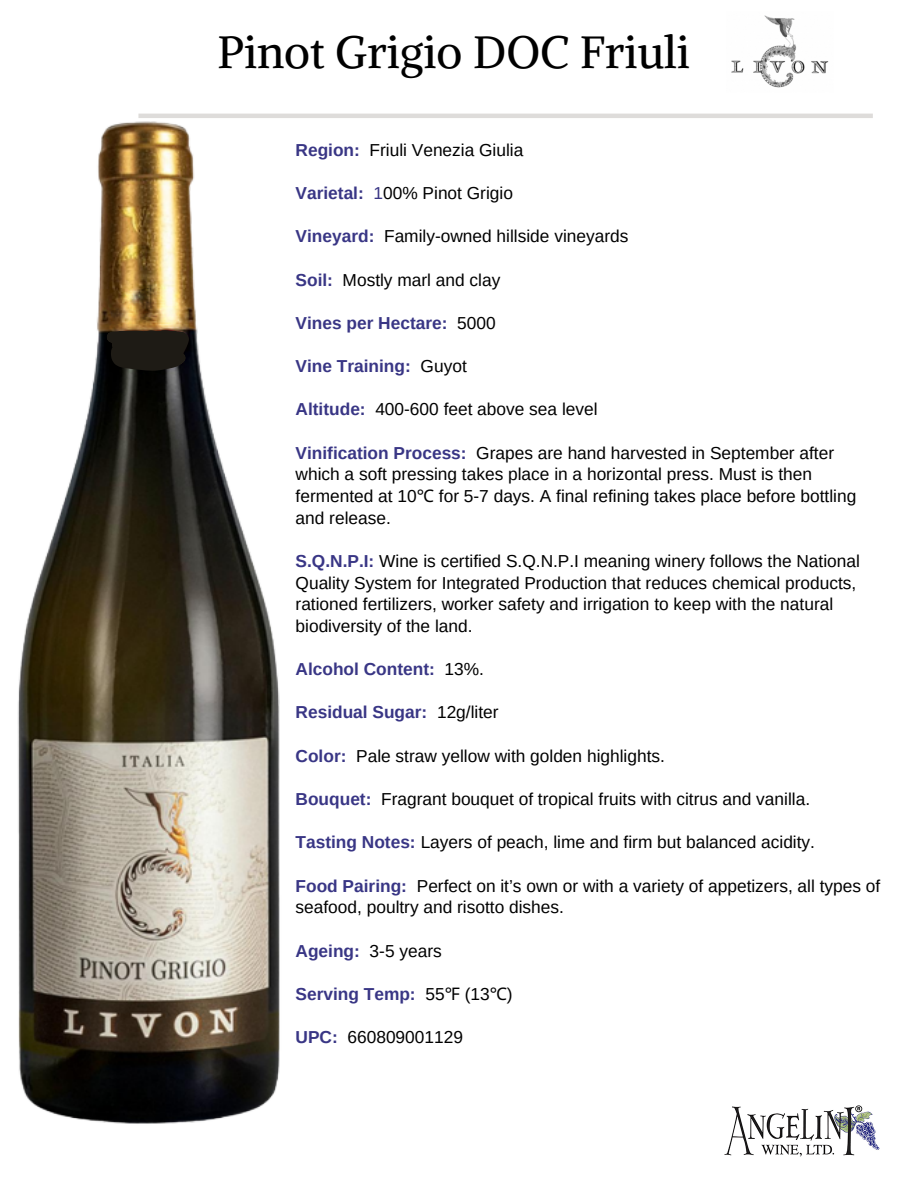
<style>
.page{position:relative;width:918px;height:1188px;background:#fff}
.page>*{position:absolute;margin:0;border:0;box-sizing:border-box;transform-origin:0 0}
.t1{font:45px "Alike";color:#000}
.t2{font:17.25px/21.6px "Arimo";color:#000}
.t3{font:700 17.25px "Arimo";color:#393685}
.s1{font-weight:700;color:#393685}
.s2{color:#393685}
.s3{font-weight:400;color:#000}
.s4{font-family:"Noto Sans"}
.s5{font-family:"Noto Sans";font-weight:400;color:#000}
</style>
<div class="page">
<img style="left:724px;top:1105px;width:156px;height:52px">
<hr style="left:138px;top:114px;width:735px;height:4px;background:#dedcda">
<img style="left:731px;top:15px;width:98px;height:73px">
<img style="left:18px;top:116px;width:262px;height:1008px">
<svg style="left:107px;top:330px;width:4px;height:13px"></svg>
<div style="left:111px;top:330px;width:78px;height:41px;background:#1e1b15"></div>
<p class="t1" style="left:217px;top:24px;width:474px">Pinot Grigio DOC Friuli</p>
<p class="t2" style="left:296px;top:139px;width:229px"><span class="s1">Region:</span> Friuli Venezia Giulia</p>
<p class="t2" style="left:296px;top:182px;width:219px"><span class="s1">Varietal:</span> <span class="s2">1</span>00% Pinot Grigio</p>
<p class="t2" style="left:296px;top:225px;width:334px"><span class="s1">Vineyard:</span> Family-owned hillside vineyards</p>
<p class="t2" style="left:296px;top:269px;width:206px"><span class="s1">Soil:</span> Mostly marl and clay</p>
<p class="t3" style="left:296px;top:313px;width:202px">Vines per Hectare: <span class="s3">5000</span></p>
<p class="t3" style="left:296px;top:357px;width:173px">Vine Training: <span class="s3">Guyot</span></p>
<p class="t2" style="left:296px;top:399px;width:304px"><span class="s1">Altitude:</span> 400-600 feet above sea level</p>
<p class="t2" style="left:296px;top:442px;width:562px"><span class="s1">Vinification Process:</span> Grapes are hand harvested in September after which a soft pressing takes place in a horizontal press. Must is then fermented at 10<span class="s4">℃</span> for 5-7 days. A final refining takes place before bottling and release.</p>
<p class="t2" style="left:296px;top:550px;width:566px"><span class="s1">S.Q.N.P.I:</span> Wine is certified S.Q.N.P.I meaning winery follows the National Quality System for Integrated Production that reduces chemical products, rationed fertilizers, worker safety and irrigation to keep with the natural biodiversity of the land.</p>
<p class="t3" style="left:296px;top:660px;width:190px">Alcohol Content: <span class="s3">13%.</span></p>
<p class="t3" style="left:296px;top:703px;width:205px">Residual Sugar: <span class="s3">12g/liter</span></p>
<p class="t2" style="left:296px;top:745px;width:371px"><span class="s1">Color:</span> Pale straw yellow with golden highlights.</p>
<p class="t2" style="left:296px;top:788px;width:516px"><span class="s1">Bouquet:</span> Fragrant bouquet of tropical fruits with citrus and vanilla.</p>
<p class="t2" style="left:296px;top:832px;width:521px"><span class="s1">Tasting Notes:</span> Layers of peach, lime and firm but balanced acidity.</p>
<p class="t2" style="left:296px;top:875px;width:586px"><span class="s1">Food Pairing:</span> Perfect on it’s own or with a variety of appetizers, all types of seafood, poultry and risotto dishes.</p>
<p class="t2" style="left:296px;top:940px;width:148px"><span class="s1">Ageing:</span> 3-5 years</p>
<p class="t3" style="left:296px;top:984px;width:219px">Serving Temp: <span class="s3">55</span><span class="s5">℉</span> <span class="s3">(13</span><span class="s5">℃</span><span class="s3">)</span></p>
<p class="t2" style="left:296px;top:1026px;width:169px"><span class="s1">UPC:</span> 660809001129</p>
</div>
